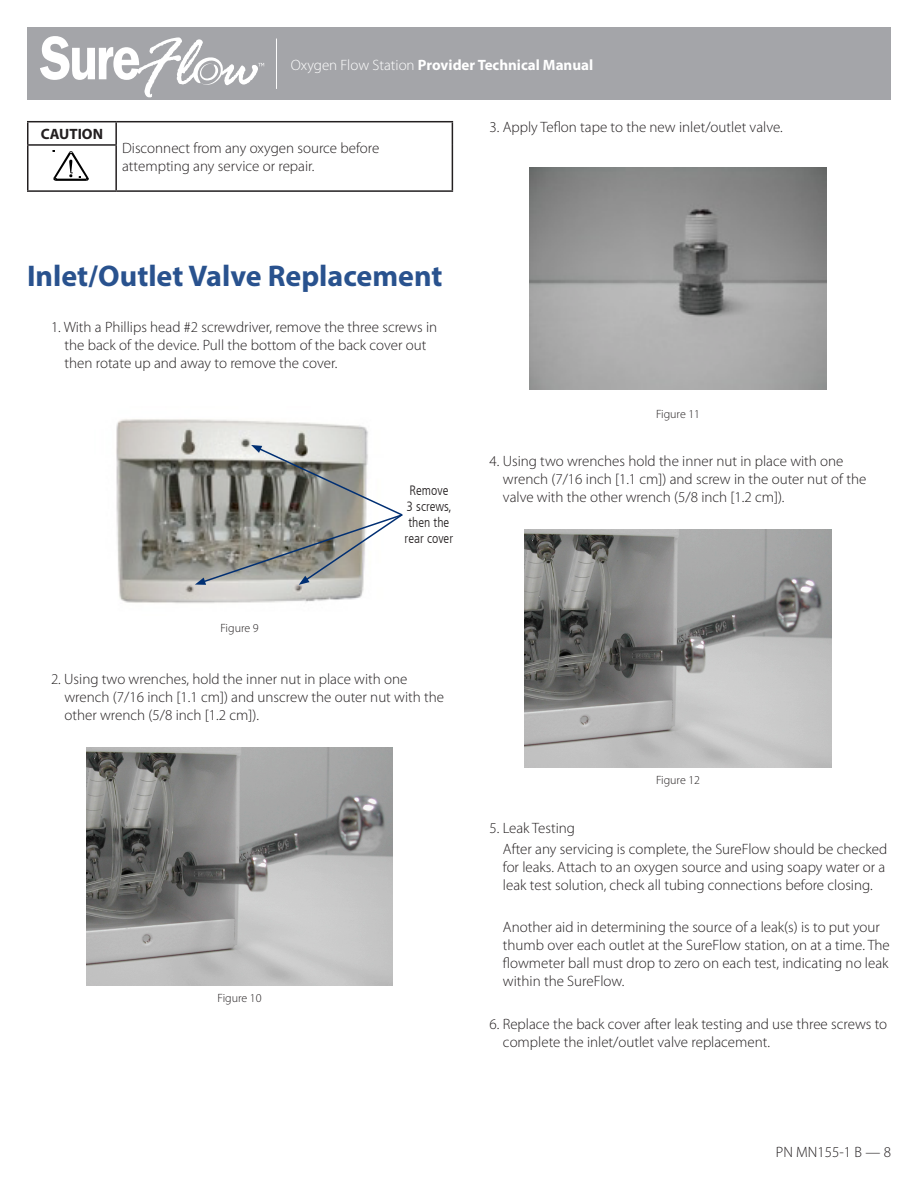
<style>
.page{position:relative;width:918px;height:1188px;background:#fff}
.page>*{position:absolute;margin:0;border:0;box-sizing:border-box;transform-origin:0 0}
.Header_Main{font:700 30px "Myriad Pro";color:#29528e}
.Bullets_-_Basic{font:300 15px/18px "Myriad Pro";color:#231f20}
.Bullets_-_Basic_inde{font:300 15px/18px "Myriad Pro";color:#231f20}
.t1{font:700 15px "Myriad Pro";color:#fff}
.WARNING_Box_labels{font:700 15px "Myriad Pro";color:#231f20}
.t2{font:300 condensed 13.5px/16.2px "Frutiger LT";color:#231f20;text-align:center}
.t3{font:300 12px "Myriad Pro";color:#231f20}
.s1{font-weight:300}
</style>
<div class="page">
<div style="left:27px;top:28px;width:864px;height:72px;background:#a4a5a9"></div>
<hr style="left:276px;top:39px;width:1px;height:50px;background:#fff">
<svg style="left:40px;top:36px;width:224px;height:61px"></svg>
<hr style="left:27px;top:121px;width:89px;height:1px;background:#231f20">
<svg style="left:27px;top:122px;width:1px;height:22px"></svg>
<hr style="left:116px;top:121px;width:337px;height:1px;background:#231f20">
<hr style="left:115px;top:122px;width:2px;height:22px;background:#231f20">
<svg style="left:452px;top:122px;width:1px;height:23px"></svg>
<hr style="left:27px;top:144px;width:90px;height:2px;background:#231f20">
<hr style="left:27px;top:146px;width:1px;height:44px;background:#231f20">
<hr style="left:115px;top:146px;width:2px;height:44px;background:#231f20">
<hr style="left:452px;top:145px;width:1px;height:45px;background:#231f20">
<hr style="left:27px;top:190px;width:89px;height:2px;background:#231f20">
<hr style="left:116px;top:190px;width:337px;height:2px;background:#231f20">
<svg style="left:53px;top:151px;width:36px;height:30px"></svg>
<img style="left:116px;top:419px;width:252px;height:184px">
<img style="left:86px;top:747px;width:307px;height:238px">
<img style="left:530px;top:168px;width:297px;height:222px">
<img style="left:525px;top:530px;width:306px;height:238px">
<svg style="left:195px;top:445px;width:208px;height:140px"></svg>
<p class="WARNING_Box_labels" style="left:41px;top:124px;width:64px">CAUTION</p>
<p class="t1" style="left:291px;top:55px;width:304px"><span class="s1">Oxygen Flow Station</span> Provider Technical Manual</p>
<p class="Bullets_-_Basic_inde" style="left:122px;top:139px;width:259px">Disconnect from any oxygen source before attempting any service or repair.</p>
<p class="Bullets_-_Basic" style="left:489px;top:118px;width:295px">3. Apply Teflon tape to the new inlet/outlet valve.</p>
<p class="Header_Main" style="left:27px;top:257px;width:417px">Inlet/Outlet Valve Replacement</p>
<p class="Bullets_-_Basic" style="left:64px;top:318px;width:374px;text-indent:-14px">1. With a Phillips head #2 screwdriver, remove the three screws in the back of the device. Pull the bottom of the back cover out then rotate up and away to remove the cover.</p>
<p class="t2" style="left:405px;top:482px;width:50px">Remove<br>3 screws, then the rear cover</p>
<p class="t3" style="left:220px;top:622px;width:40px">Figure 9</p>
<p class="Bullets_-_Basic" style="left:64px;top:670px;width:381px;text-indent:-14px">2. Using two wrenches, hold the inner nut in place with one wrench (7/16 inch [1.1 cm]) and unscrew the outer nut with the other wrench (5/8 inch [1.2 cm]).</p>
<p class="t3" style="left:218px;top:992px;width:46px">Figure 10</p>
<p class="t3" style="left:656px;top:407px;width:46px">Figure 11</p>
<p class="Bullets_-_Basic" style="left:503px;top:452px;width:365px;text-indent:-14px">4. Using two wrenches hold the inner nut in place with one wrench (7/16 inch [1.1 cm]) and screw in the outer nut of the valve with the other wrench (5/8 inch [1.2 cm]).</p>
<p class="t3" style="left:656px;top:774px;width:46px">Figure 12</p>
<p class="Bullets_-_Basic" style="left:489px;top:819px;width:87px">5. Leak Testing</p>
<p class="Bullets_-_Basic_inde" style="left:503px;top:840px;width:386px">After any servicing is complete, the SureFlow should be checked for leaks. Attach to an oxygen source and using soapy water or a leak test solution, check all tubing connections before closing.</p>
<p class="Bullets_-_Basic_inde" style="left:503px;top:919px;width:388px">Another aid in determining the source of a leak(s) is to put your thumb over each outlet at the SureFlow station, on at a time. The flowmeter ball must drop to zero on each test, indicating no leak within the SureFlow.</p>
<p class="Bullets_-_Basic" style="left:503px;top:1015px;width:386px;text-indent:-14px">6. Replace the back cover after leak testing and use three screws to complete the inlet/outlet valve replacement.</p>
<p class="Bullets_-_Basic_inde" style="left:776px;top:1144px;width:117px">PN MN155-1 B — 8</p>
</div>
